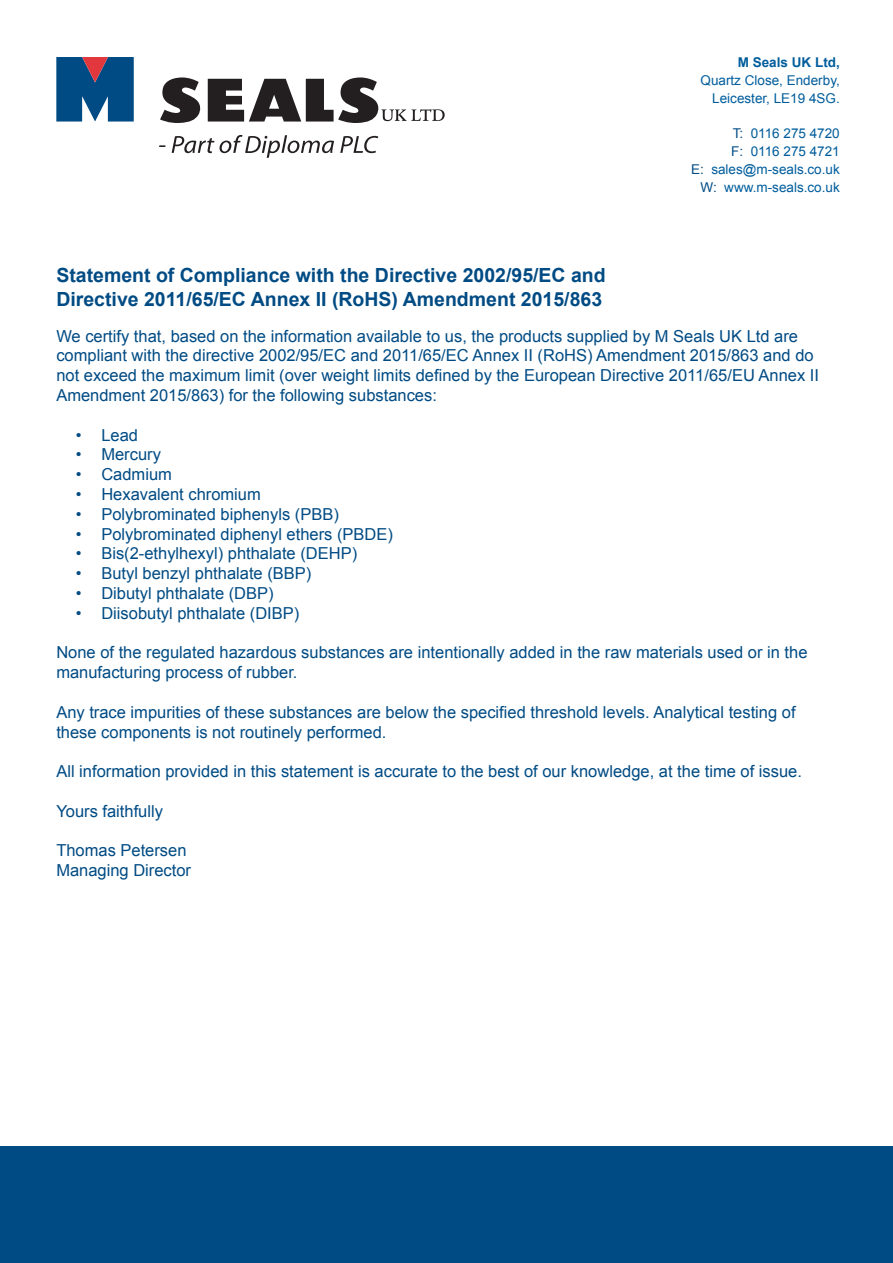
<style>
.page{position:relative;width:893px;height:1263px;background:#fff}
.page>*{position:absolute;margin:0;border:0;box-sizing:border-box;transform-origin:0 0}
.t1{font:700 19.5px "Arial";color:#004b84}
.t2{font:16.5px/19.8px "Arial";color:#004b84}
.t3{font:13.5px "Arial";color:#005d9c}
.t4{font:700 13.5px "Arial";color:#005d9c}
.s1{color:#004b84}
</style>
<div class="page">
<div style="left:0;top:1146px;width:893px;height:117px;background:#004b84"></div>
<svg style="left:56px;top:57px;width:78px;height:65px;background:#235889"></svg>
<svg style="left:160px;top:77px;width:41px;height:46px"></svg>
<svg style="left:159px;top:145px;width:7px;height:2px"></svg>
<svg style="left:172px;top:135px;width:162px;height:23px"></svg>
<svg style="left:340px;top:136px;width:38px;height:17px"></svg>
<svg style="left:208px;top:77px;width:237px;height:46px"></svg>
<p class="t4" style="left:738px;top:55px;width:104px">M Seals UK Ltd,</p>
<p class="t3" style="left:700px;top:71px;width:141px">Quartz Close, Enderby,</p>
<p class="t3" style="left:712px;top:89px;width:129px">Leicester, LE19 4SG.</p>
<p class="t3" style="left:733px;top:125px;width:109px"><span class="s1">T:</span> 0116 275 4720</p>
<p class="t3" style="left:731px;top:143px;width:110px"><span class="s1">F:</span> 0116 275 4721</p>
<p class="t3" style="left:691px;top:161px;width:150px"><span class="s1">E:</span> sales@m-seals.co.uk</p>
<p class="t3" style="left:700px;top:179px;width:141px"><span class="s1">W:</span> www.m-seals.co.uk</p>
<p class="t1" style="left:56px;top:264px;width:551px">Statement of Compliance with the Directive 2002/95/EC and</p>
<p class="t1" style="left:56px;top:288px;width:547px">Directive 2011/65/EC Annex II (RoHS) Amendment 2015/863</p>
<p class="t2" style="left:56px;top:326px;width:764px">We certify that, based on the information available to us, the products supplied by M Seals UK Ltd are compliant with the directive 2002/95/EC and 2011/65/EC Annex II (RoHS) Amendment 2015/863 and do not exceed the maximum limit (over weight limits defined by the European Directive 2011/65/EU Annex II Amendment 2015/863) for the following substances:</p>
<p class="t2" style="left:76px;top:425px;width:64px">• Lead</p>
<p class="t2" style="left:76px;top:445px;width:87px">• Mercury</p>
<p class="t2" style="left:76px;top:465px;width:98px">• Cadmium</p>
<p class="t2" style="left:76px;top:484px;width:187px">• Hexavalent chromium</p>
<p class="t2" style="left:76px;top:504px;width:265px">• Polybrominated biphenyls (PBB)</p>
<p class="t2" style="left:76px;top:524px;width:319px">• Polybrominated diphenyl ethers (PBDE)</p>
<p class="t2" style="left:76px;top:544px;width:283px">• Bis(2-ethylhexyl) phthalate (DEHP)</p>
<p class="t2" style="left:76px;top:564px;width:237px">• Butyl benzyl phthalate (BBP)</p>
<p class="t2" style="left:76px;top:583px;width:199px">• Dibutyl phthalate (DBP)</p>
<p class="t2" style="left:76px;top:603px;width:225px">• Diisobutyl phthalate (DIBP)</p>
<p class="t2" style="left:56px;top:643px;width:753px">None of the regulated hazardous substances are intentionally added in the raw materials used or in the manufacturing process of rubber.</p>
<p class="t2" style="left:56px;top:702px;width:741px">Any trace impurities of these substances are below the specified threshold levels. Analytical testing of these components is not routinely performed.</p>
<p class="t2" style="left:56px;top:762px;width:747px">All information provided in this statement is accurate to the best of our knowledge, at the time of issue.</p>
<p class="t2" style="left:56px;top:801px;width:108px">Yours faithfully</p>
<p class="t2" style="left:56px;top:841px;width:132px">Thomas Petersen</p>
<p class="t2" style="left:56px;top:861px;width:136px">Managing Director</p>
</div>
